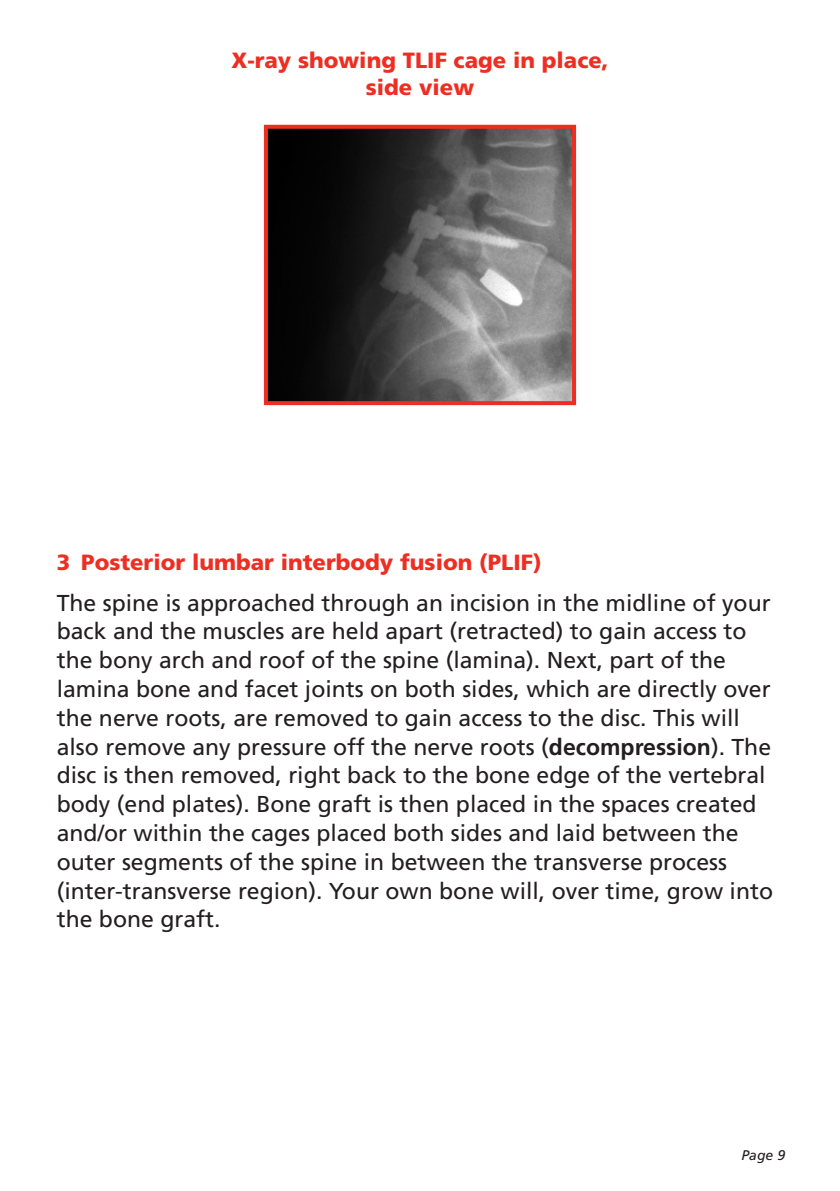
<style>
.page{position:relative;width:840px;height:1191px;background:#fff}
.page>*{position:absolute;margin:0;border:0;box-sizing:border-box;transform-origin:0 0}
.t1{font:23px/28.8px "Frutiger";color:#231f20}
.t2{font:900 22px/26.4px "Frutiger";color:#ee2e22;text-align:center}
.t3{font:italic 14px "Frutiger";color:#231f20}
.s1{font-weight:700}
</style>
<div class="page">
<img style="left:269px;top:130px;width:301px;height:270px">
<div style="left:264px;top:125px;width:311px;height:280px;border:4px solid #ee2e22"></div>
<p class="t2" style="left:231px;top:48px;width:378px">X-ray showing TLIF cage in place, side view</p>
<p class="t2" style="left:57px;top:549px;width:486px">3 Posterior lumbar interbody fusion (PLIF)</p>
<p class="t1" style="left:57px;top:588px;width:717px">The spine is approached through an incision in the midline of your back and the muscles are held apart (retracted) to gain access to the bony arch and roof of the spine (lamina). Next, part of the lamina bone and facet joints on both sides, which are directly over the nerve roots, are removed to gain access to the disc. This will also remove any pressure off the nerve roots (<span class="s1">decompression</span>). The disc is then removed, right back to the bone edge of the vertebral body (end plates). Bone graft is then placed in the spaces created and/or within the cages placed both sides and laid between the outer segments of the spine in between the transverse process (inter-transverse region). Your own bone will, over time, grow into the bone graft.</p>
<p class="t3" style="left:741px;top:1146px;width:45px">Page 9</p>
</div>
